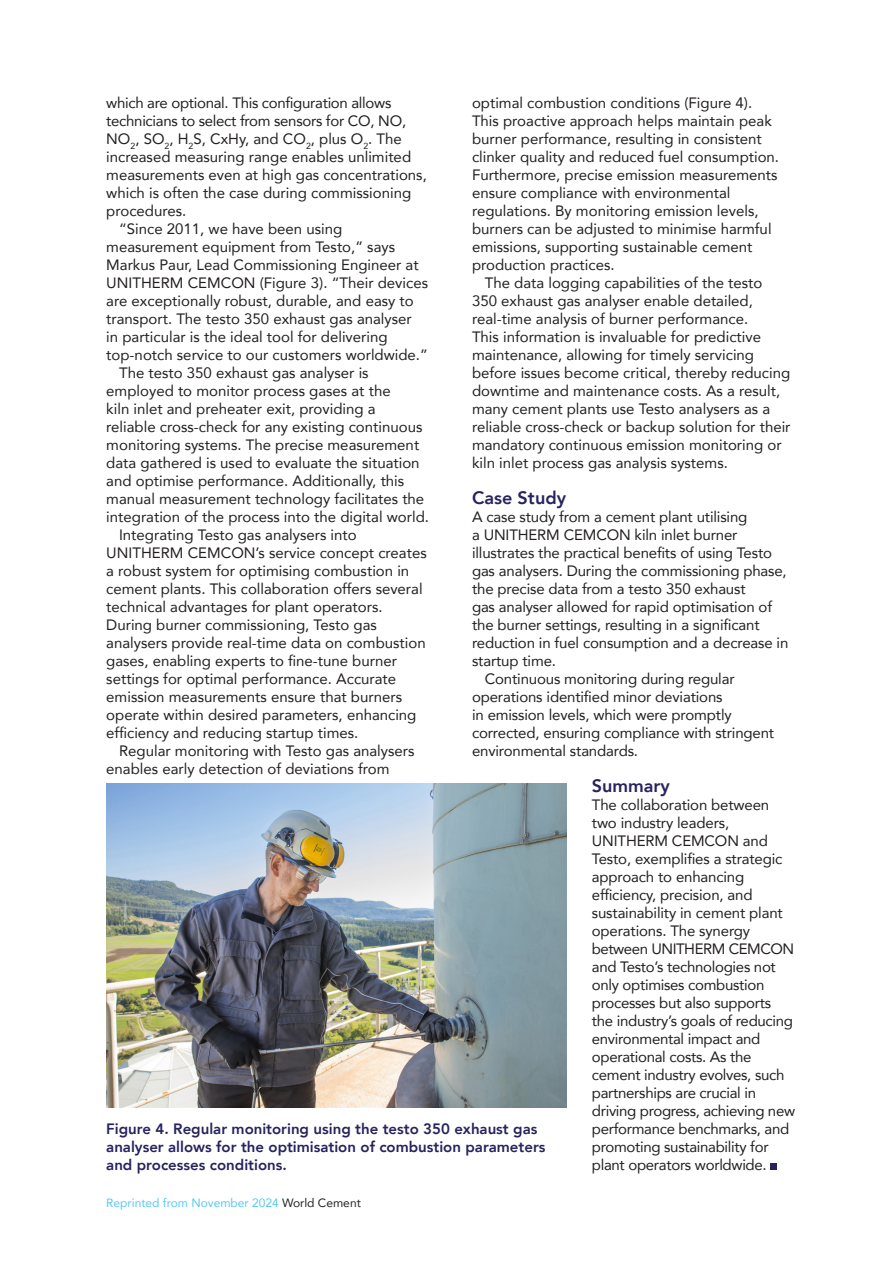
<style>
.page{position:relative;width:893px;height:1263px;background:#fff}
.page>*{position:absolute;margin:0;border:0;box-sizing:border-box;transform-origin:0 0}
.Subhead_1{font:800 18px "Avenir";color:#26235f}
.Body_Text{font:15px/18px "Avenir";color:#231f20}
.Text_1st_Para{font:15px/18px "Avenir";letter-spacing:-.01em;color:#231f20}
.Caption__No_Line{font:800 15px/18px "Avenir";color:#26235f}
.t1{font:12px "Avenir";color:#56c8f3}
.s1{color:#231f20}
</style>
<div class="page">
<div style="left:770px;top:1163px;width:7px;height:7px;background:#26235f"></div>
<img style="left:106px;top:783px;width:460px;height:324px">
<p class="Body_Text" style="left:106px;top:93px;width:322px">which are optional. This configuration allows technicians to select from sensors for CO, NO, NO<sub>2</sub>, SO<sub>2</sub>, H<sub>2</sub>S, CxHy, and CO<sub>2</sub>, plus O<sub>2</sub>. The increased measuring range enables unlimited measurements even at high gas concentrations, which is often the case during commissioning procedures.</p>
<p class="Body_Text" style="left:106px;top:219px;width:323px;text-indent:13px">“Since 2011, we have been using measurement equipment from Testo,” says Markus Paur, Lead Commissioning Engineer at UNITHERM CEMCON (Figure 3). “Their devices are exceptionally robust, durable, and easy to transport. The testo 350 exhaust gas analyser<br>in particular is the ideal tool for delivering top-notch service to our customers worldwide.”</p>
<p class="Body_Text" style="left:106px;top:363px;width:324px;text-indent:13px">The testo 350 exhaust gas analyser is employed to monitor process gases at the<br>kiln inlet and preheater exit, providing a<br>reliable cross-check for any existing continuous monitoring systems. The precise measurement data gathered is used to evaluate the situation and optimise performance. Additionally, this manual measurement technology facilitates the integration of the process into the digital world.</p>
<p class="Body_Text" style="left:106px;top:525px;width:322px;text-indent:13px">Integrating Testo gas analysers into UNITHERM CEMCON’s service concept creates a robust system for optimising combustion in cement plants. This collaboration offers several technical advantages for plant operators.<br>During burner commissioning, Testo gas analysers provide real-time data on combustion gases, enabling experts to fine-tune burner settings for optimal performance. Accurate emission measurements ensure that burners operate within desired parameters, enhancing efficiency and reducing startup times.</p>
<p class="Body_Text" style="left:106px;top:741px;width:310px;text-indent:13px">Regular monitoring with Testo gas analysers enables early detection of deviations from</p>
<p class="Body_Text" style="left:472px;top:93px;width:309px">optimal combustion conditions (Figure 4).<br>This proactive approach helps maintain peak burner performance, resulting in consistent clinker quality and reduced fuel consumption.<br>Furthermore, precise emission measurements ensure compliance with environmental regulations. By monitoring emission levels, burners can be adjusted to minimise harmful emissions, supporting sustainable cement production practices.</p>
<p class="Body_Text" style="left:472px;top:273px;width:320px;text-indent:13px">The data logging capabilities of the testo 350 exhaust gas analyser enable detailed, real-time analysis of burner performance.<br>This information is invaluable for predictive maintenance, allowing for timely servicing before issues become critical, thereby reducing downtime and maintenance costs. As a result, many cement plants use Testo analysers as a reliable cross-check or backup solution for their mandatory continuous emission monitoring or kiln inlet process gas analysis systems.</p>
<p class="Subhead_1" style="left:472px;top:484px;width:95px">Case Study</p>
<p class="Text_1st_Para" style="left:472px;top:507px;width:318px">A case study from a cement plant utilising<br>a UNITHERM CEMCON kiln inlet burner illustrates the practical benefits of using Testo gas analysers. During the commissioning phase, the precise data from a testo 350 exhaust<br>gas analyser allowed for rapid optimisation of the burner settings, resulting in a significant reduction in fuel consumption and a decrease in startup time.</p>
<p class="Body_Text" style="left:472px;top:669px;width:304px;text-indent:13px">Continuous monitoring during regular operations identified minor deviations<br>in emission levels, which were promptly corrected, ensuring compliance with stringent environmental standards.</p>
<p class="Subhead_1" style="left:592px;top:772px;width:79px">Summary</p>
<p class="Text_1st_Para" style="left:592px;top:795px;width:205px">The collaboration between two industry leaders,<br>UNITHERM CEMCON and<br>Testo, exemplifies a strategic approach to enhancing efficiency, precision, and sustainability in cement plant operations. The synergy between UNITHERM CEMCON and Testo’s technologies not only optimises combustion processes but also supports the industry’s goals of reducing environmental impact and operational costs. As the cement industry evolves, such partnerships are crucial in driving progress, achieving new performance benchmarks, and promoting sustainability for plant operators worldwide.</p>
<p class="Caption__No_Line" style="left:106px;top:1120px;width:441px">Figure 4. Regular monitoring using the testo 350 exhaust gas analyser allows for the optimisation of combustion parameters and processes conditions.</p>
<p class="t1" style="left:106px;top:1193px;width:256px">Reprinted from November 2024 <span class="s1">World Cement</span></p>
</div>
